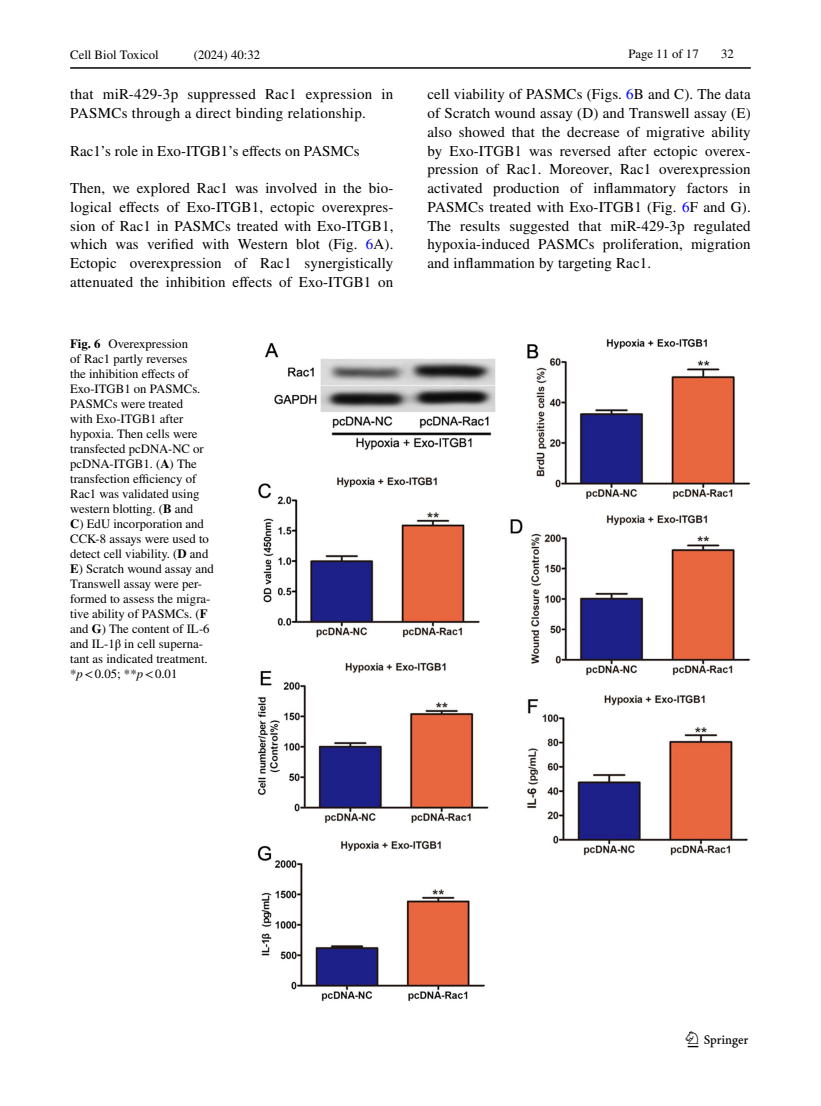
<style>
.page{position:relative;width:821px;height:1106px;background:#fff}
.page>*{position:absolute;margin:0;border:0;box-sizing:border-box;transform-origin:0 0}
.t1{font:22.5px "Springnew Regular 3";color:#000}
.t2{font:15px/18.8px "STIX";letter-spacing:.01em;color:#000;text-align:justify}
.t3{font:12.75px/15px "STIX";color:#000}
.s1{color:#00f}
.s2{font-weight:700}
.s3{font-style:italic}
</style>
<div class="page">
<hr style="left:70px;top:67px;width:680px;height:2px;background:#000">
<img style="left:257px;top:338px;width:493px;height:663px">
<p class="t3" style="left:70px;top:48px;width:90px">Cell Biol Toxicol</p>
<p class="t3" style="left:194px;top:48px;width:68px">(2024) 40:32</p>
<p class="t2" style="left:70px;top:86px;width:325px">that miR-429-3p suppressed Rac1 expression in<br>PASMCs through a direct binding relationship.</p>
<p class="t2" style="left:70px;top:142px;width:291px">Rac1’s role in Exo‑ITGB1’s effects on PASMCs</p>
<p class="t2" style="left:70px;top:180px;width:325px">Then, we explored Rac1 was involved in the bio&shy;logical effects of Exo-ITGB1, ectopic overexpres&shy;sion of Rac1 in PASMCs treated with Exo-ITGB1, which was verified with Western blot (Fig. <span class="s1">6</span>A).<br>Ectopic overexpression of Rac1 synergistically attenuated the inhibition effects of Exo-ITGB1 on</p>
<p class="t3" style="left:70px;top:337px;width:145px"><span class="s2">Fig. 6</span> Overexpression<br>of Rac1 partly reverses<br>the inhibition effects of<br>Exo-ITGB1 on PASMCs.<br>PASMCs were treated<br>with Exo-ITGB1 after hypoxia. Then cells were transfected pcDNA-NC or pcDNA-ITGB1. (<span class="s2">A</span>) The transfection efficiency of<br>Rac1 was validated using western blotting. (<span class="s2">B</span> and<br><span class="s2">C</span>) EdU incorporation and<br>CCK-8 assays were used to detect cell viability. (<span class="s2">D</span> and<br><span class="s2">E</span>) Scratch wound assay and<br>Transwell assay were per&shy;formed to assess the migra&shy;tive ability of PASMCs. (<span class="s2">F </span>and <span class="s2">G</span>) The content of IL-6 and IL-1β in cell superna&shy;tant as indicated treatment. *<span class="s3">p</span>&lt;0.05; **<span class="s3">p</span>&lt;0.01</p>
<p class="t3" style="left:628px;top:47px;width:72px">Page 11 of 17</p>
<p class="t3" style="left:721px;top:47px;width:14px">32</p>
<p class="t2" style="left:427px;top:86px;width:325px">cell viability of PASMCs (Figs. <span class="s1">6</span>B and C). The data of Scratch wound assay (D) and Transwell assay (E) also showed that the decrease of migrative ability by Exo-ITGB1 was reversed after ectopic overex&shy;pression of Rac1. Moreover, Rac1 overexpression activated production of inflammatory factors in PASMCs treated with Exo-ITGB1 (Fig. <span class="s1">6</span>F and G).<br>The results suggested that miR-429-3p regulated hypoxia-induced PASMCs proliferation, migration and inflammation by targeting Rac1.</p>
<h1 class="t1" style="left:687px;top:1031px;width:62px">1 3</h1>
</div>
